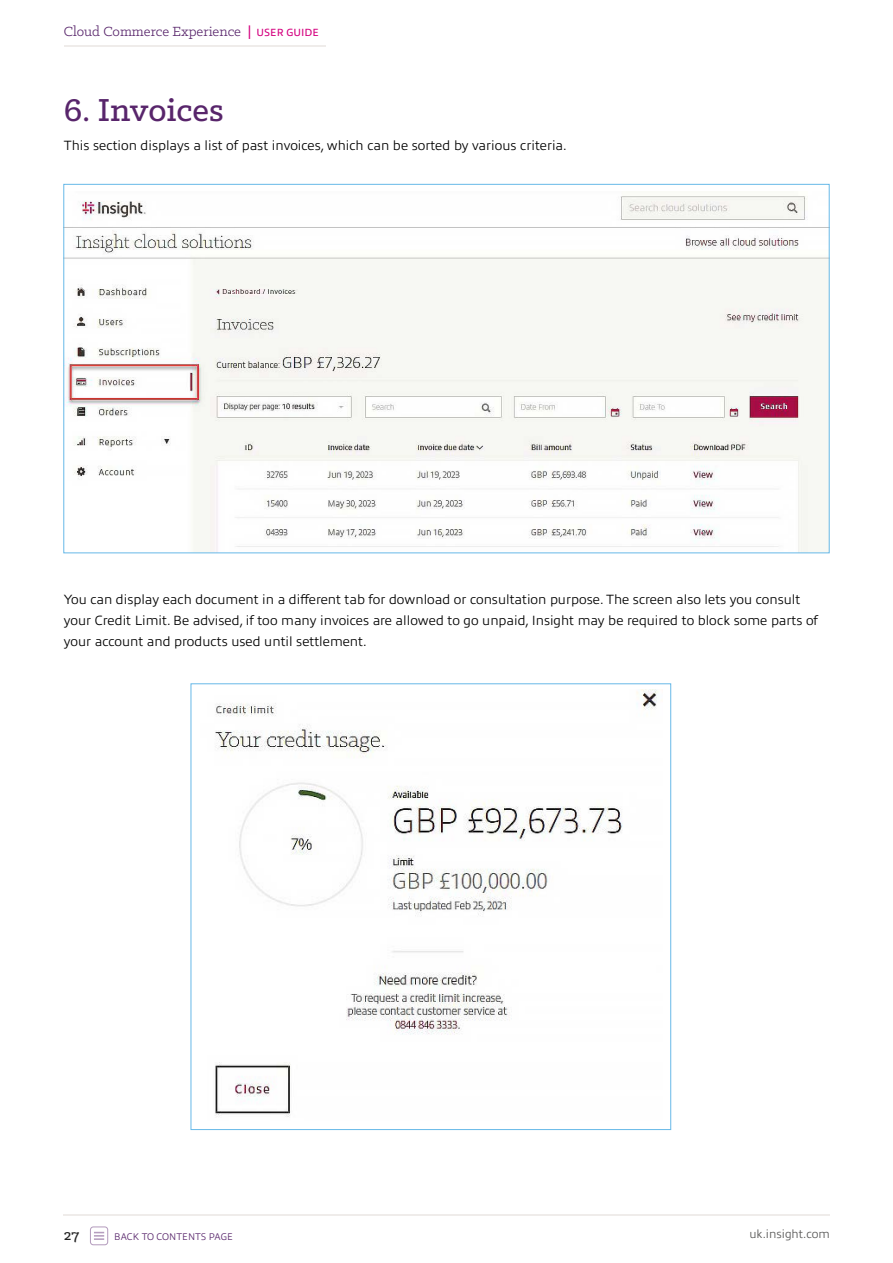
<style>
.page{position:relative;width:893px;height:1263px;background:#fff}
.page>*{position:absolute;margin:0;border:0;box-sizing:border-box;transform-origin:0 0}
.t1{font:500 36px "Klinic Slab";color:#58256b}
.t2{font:500 16.5px "Klinic Slab";color:#222}
.t3{font:15px "Klinic Slab";color:#58256b}
.t4{font:300 13.5px/21px "Allumi Pro";color:#000}
.t5{font:300 12px "Allumi Pro";color:#575756}
.t6{font:300 9.75px "Allumi Pro";color:#58256b}
.s1{font-weight:500;color:#d4007f}
.s2{font-family:"Allumi Pro";font-size:10.5px;color:#d4007f}
</style>
<div class="page">
<hr style="left:64px;top:1214px;width:766px;height:2px;background:#efecea">
<svg style="left:94px;top:1232px;width:10px;height:8px"></svg>
<div style="left:90px;top:1226px;width:18px;height:19px;border:1px solid #b59dbe;border-radius:3px"></div>
<hr style="left:64px;top:45px;width:262px;height:2px;background:#efecea">
<img style="left:66px;top:196px;width:761px;height:355px">
<img style="left:215px;top:689px;width:444px;height:428px">
<p class="t3" style="left:64px;top:22px;width:257px">Cloud Commerce Experience <span class="s1">|</span> <span class="s2">USER GUIDE</span></p>
<h1 class="t1" style="left:64px;top:86px;width:161px">6. Invoices</h1>
<p class="t4" style="left:64px;top:134px;width:504px">This section displays a list of past invoices, which can be sorted by various criteria.</p>
<p class="t4" style="left:64px;top:587px;width:756px">You can display each document in a different tab for download or consultation purpose. The screen also lets you consult your Credit Limit. Be advised, if too many invoices are allowed to go unpaid, Insight may be required to block some parts of your account and products used until settlement.</p>
<p class="t2" style="left:64px;top:1224px;width:17px">27</p>
<p class="t6" style="left:114px;top:1229px;width:120px">BACK TO CONTENTS PAGE</p>
<p class="t5" style="left:749px;top:1225px;width:82px">uk.insight.com</p>
</div>
